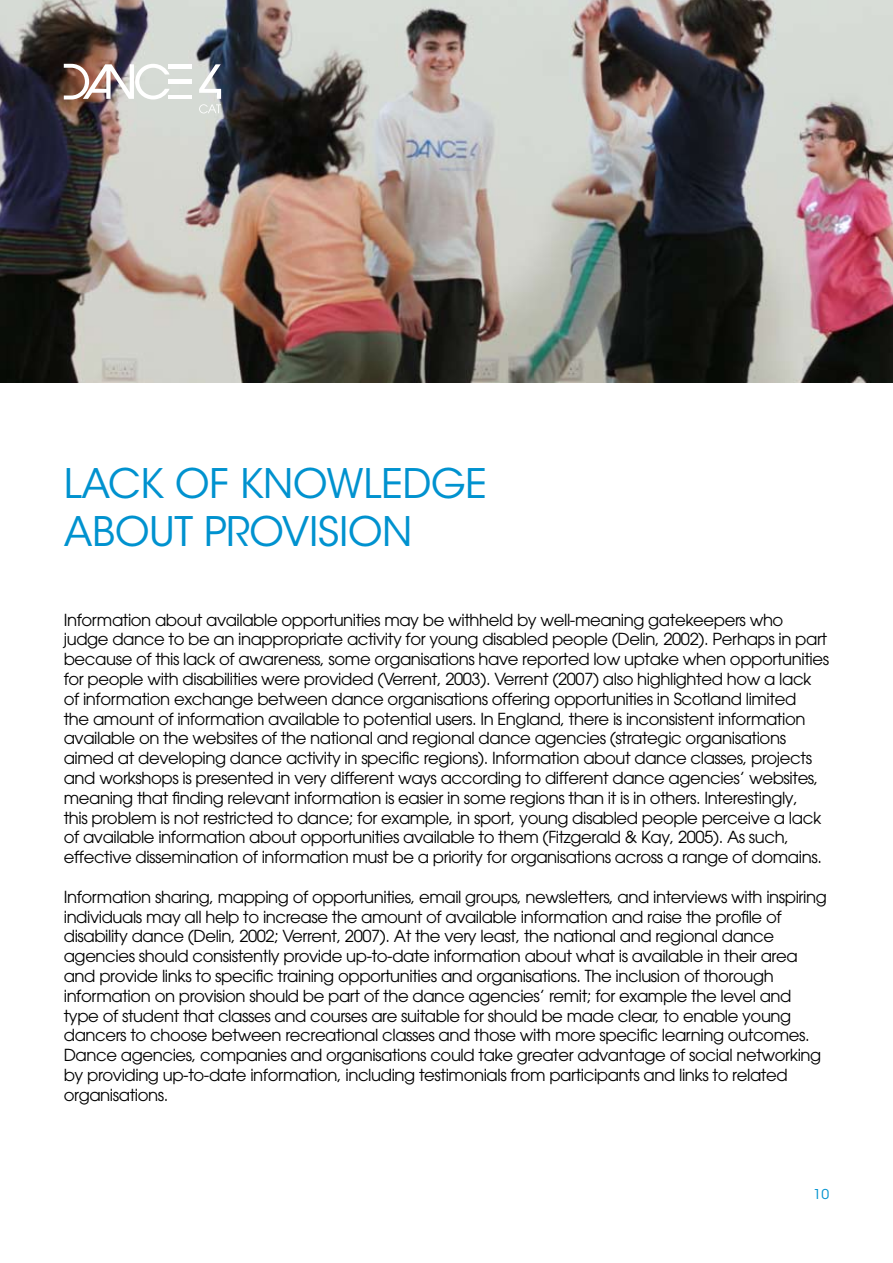
<style>
.page{position:relative;width:893px;height:1263px;background:#fff}
.page>*{position:absolute;margin:0;border:0;box-sizing:border-box;transform-origin:0 0}
.t1{font:40.5px/48.6px "ITC Avant Garde Std";letter-spacing:-.01em;color:#0092cf}
.t2{font:16.5px/19.8px "Avant Garde LT";letter-spacing:-.025em;color:#000}
.t3{font:13.5px "ITC Avant Garde Std";color:#0092cf}
</style>
<div class="page">
<img style="left:0;top:0;width:893px;height:383px">
<hr style="left:169px;top:80px;width:23px;height:4px;background:#fff">
<hr style="left:169px;top:95px;width:23px;height:4px;background:#fff">
<hr style="left:169px;top:64px;width:23px;height:4px;background:#fff">
<svg style="left:64px;top:64px;width:106px;height:36px"></svg>
<svg style="left:199px;top:64px;width:22px;height:49px"></svg>
<h1 class="t1" style="left:64px;top:459px;width:425px;text-indent:76px">K OF KNOWLEDGE<br>ABOUT PROVISION</h1>
<h1 class="t1" style="left:64px;top:459px;width:26px">LAC</h1>
<p class="t2" style="left:64px;top:610px;width:767px">Information about available opportunities may be withheld by well-meaning gatekeepers who judge dance to be an inappropriate activity for young disabled people (Delin, 2002). Perhaps in part because of this lack of awareness, some organisations have reported low uptake when opportunities for people with disabilities were provided (Verrent, 2003). Verrent (2007) also highlighted how a lack of information exchange between dance organisations offering opportunities in Scotland limited<br>the amount of information available to potential users. In England, there is inconsistent information available on the websites of the national and regional dance agencies (strategic organisations aimed at developing dance activity in specific regions). Information about dance classes, projects and workshops is presented in very different ways according to different dance agencies’ websites, meaning that finding relevant information is easier in some regions than it is in others. Interestingly,<br>this problem is not restricted to dance; for example, in sport, young disabled people perceive a lack of available information about opportunities available to them (Fitzgerald &amp; Kay, 2005). As such, effective dissemination of information must be a priority for organisations across a range of domains.</p>
<p class="t2" style="left:64px;top:887px;width:764px">Information sharing, mapping of opportunities, email groups, newsletters, and interviews with inspiring individuals may all help to increase the amount of available information and raise the profile of disability dance (Delin, 2002; Verrent, 2007). At the very least, the national and regional dance agencies should consistently provide up-to-date information about what is available in their area and provide links to specific training opportunities and organisations. The inclusion of thorough information on provision should be part of the dance agencies’ remit; for example the level and type of student that classes and courses are suitable for should be made clear, to enable young dancers to choose between recreational classes and those with more specific learning outcomes.<br>Dance agencies, companies and organisations could take greater advantage of social networking by providing up-to-date information, including testimonials from participants and links to related organisations.</p>
<p class="t3" style="left:814px;top:1186px;width:17px">10</p>
</div>
